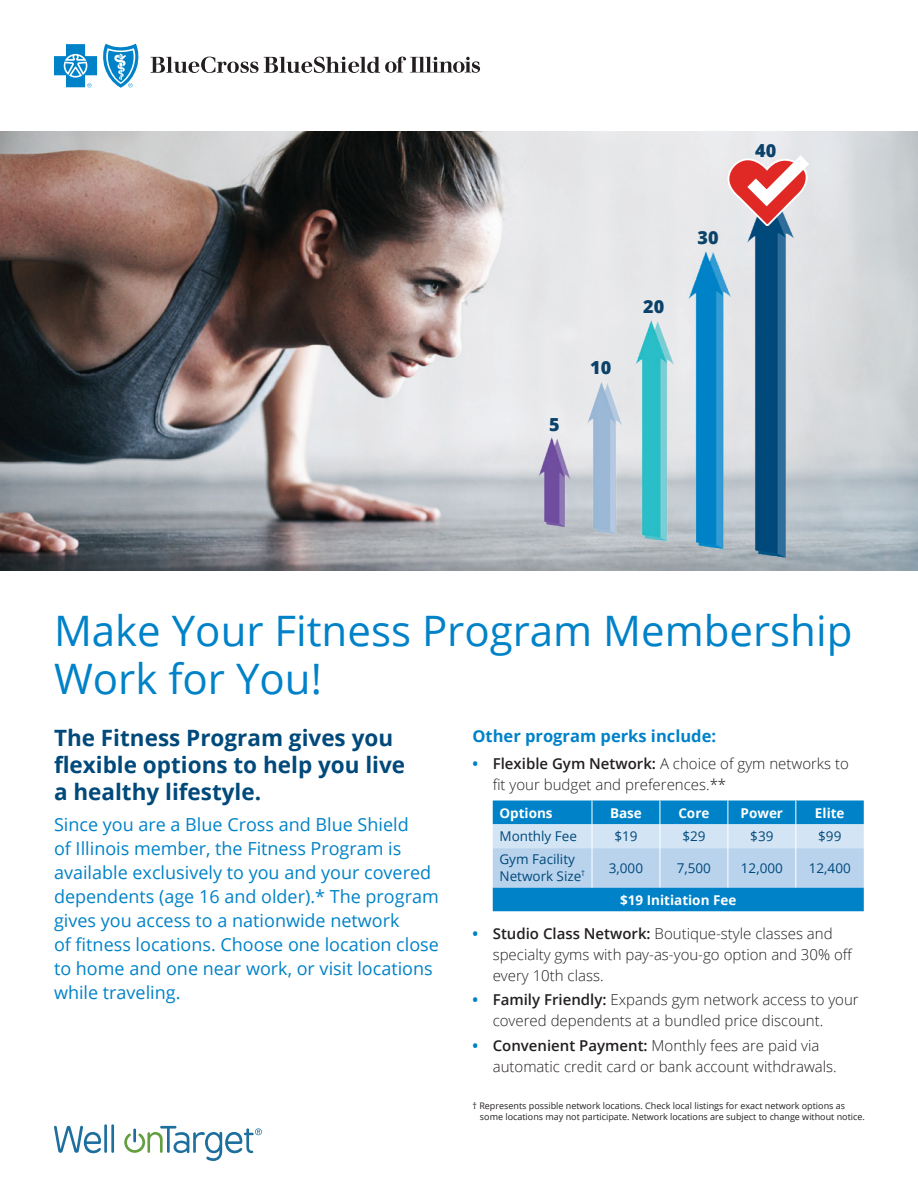
<style>
.page{position:relative;width:918px;height:1188px;background:#fff}
.page>*{position:absolute;margin:0;border:0;box-sizing:border-box;transform-origin:0 0}
.t1{font:42px/48px "Open Sans";color:#0082c8}
.t2{font:700 22.5px/27px "Open Sans";color:#00497b}
.t3{font:18px/24px "Open Sans";color:#0082c8}
.t4{font:800 18px "Open Sans";color:#0a426a}
.t5{font:700 16.5px "Open Sans";color:#0082c8}
.t6{font:300 15px/21px "Open Sans";color:#231f20}
.t7{font:13.5px/16.2px "Open Sans";color:#00497b}
.t8{font:700 13.5px "Open Sans";color:#fff}
.t9{font:9px/10.8px "Open Sans";color:#231f20}
.s1{font-weight:700;color:#0082c8}
.s2{font-weight:600}
</style>
<div class="page">
<img style="left:0;top:132px;width:918px;height:438px">
<img style="left:519px;top:167px;width:351px;height:397px">
<svg style="left:728px;top:155px;width:81px;height:71px"></svg>
<svg style="left:493px;top:801px;width:371px;height:110px;background:#71b5df"></svg>
<svg style="left:54px;top:1126px;width:47px;height:27px"></svg>
<hr style="left:104px;top:1124px;width:3px;height:29px;background:#1e6f9e">
<hr style="left:111px;top:1124px;width:3px;height:29px;background:#1e6f9e">
<svg style="left:124px;top:1126px;width:138px;height:35px"></svg>
<svg style="left:151px;top:57px;width:329px;height:16px"></svg>
<svg style="left:54px;top:44px;width:85px;height:44px"></svg>
<p class="t4" style="left:549px;top:410px;width:12px">5</p>
<p class="t4" style="left:590px;top:354px;width:23px">10</p>
<p class="t4" style="left:643px;top:293px;width:23px">20</p>
<p class="t4" style="left:698px;top:223px;width:23px">30</p>
<p class="t4" style="left:755px;top:137px;width:23px">40</p>
<h1 class="t1" style="left:54px;top:606px;width:800px">Make Your Fitness Program Membership<br>Work for You!</h1>
<h2 class="t2" style="left:54px;top:724px;width:353px">The Fitness Program gives you flexible options to help you live a healthy lifestyle.</h2>
<p class="t3" style="left:54px;top:812px;width:386px">Since you are a Blue Cross and Blue Shield<br>of Illinois member, the Fitness Program is available exclusively to you and your covered dependents (age 16 and older).* The program gives you access to a nationwide network<br>of fitness locations. Choose one location close to home and one near work, or visit locations while traveling.</p>
<p class="t5" style="left:472px;top:724px;width:245px">Other program perks include:</p>
<p class="t6" style="left:493px;top:753px;width:358px;text-indent:-20px"><span class="s1">•</span> <span class="s2">Flexible Gym Network:</span> A choice of gym networks to fit your budget and preferences.**</p>
<p class="t8" style="left:500px;top:803px;width:55px">Options</p>
<p class="t8" style="left:610px;top:803px;width:33px">Base</p>
<p class="t8" style="left:678px;top:803px;width:33px">Core</p>
<p class="t8" style="left:741px;top:803px;width:44px">Power</p>
<p class="t8" style="left:815px;top:803px;width:31px">Elite</p>
<p class="t7" style="left:499px;top:828px;width:79px">Monthly Fee</p>
<p class="t7" style="left:614px;top:828px;width:25px">$19</p>
<p class="t7" style="left:682px;top:828px;width:25px">$29</p>
<p class="t7" style="left:750px;top:828px;width:25px">$39</p>
<p class="t7" style="left:818px;top:828px;width:25px">$99</p>
<p class="t7" style="left:499px;top:851px;width:87px">Gym Facility<br>Network Size<sup>†</sup></p>
<p class="t7" style="left:609px;top:859px;width:36px">3,000</p>
<p class="t7" style="left:677px;top:859px;width:36px">7,500</p>
<p class="t7" style="left:741px;top:859px;width:43px">12,000</p>
<p class="t7" style="left:809px;top:859px;width:43px">12,400</p>
<p class="t8" style="left:620px;top:890px;width:118px">$19 Initiation Fee</p>
<p class="t6" style="left:493px;top:923px;width:361px;text-indent:-20px"><span class="s1">•</span> <span class="s2">Studio Class Network:</span> Boutique-style classes and specialty gyms with pay-as-you-go option and 30% off every 10th class.</p>
<p class="t6" style="left:493px;top:989px;width:368px;text-indent:-20px"><span class="s1">•</span> <span class="s2">Family Friendly:</span> Expands gym network access to your covered dependents at a bundled price discount.</p>
<p class="t6" style="left:493px;top:1034px;width:346px;text-indent:-20px"><span class="s1">•</span> <span class="s2">Convenient Payment:</span> Monthly fees are paid via automatic credit card or bank account withdrawals.</p>
<p class="t9" style="left:480px;top:1100px;width:386px;text-indent:-7px">† Represents possible network locations. Check local listings for exact network options as some locations may not participate. Network locations are subject to change without notice.</p>
</div>
